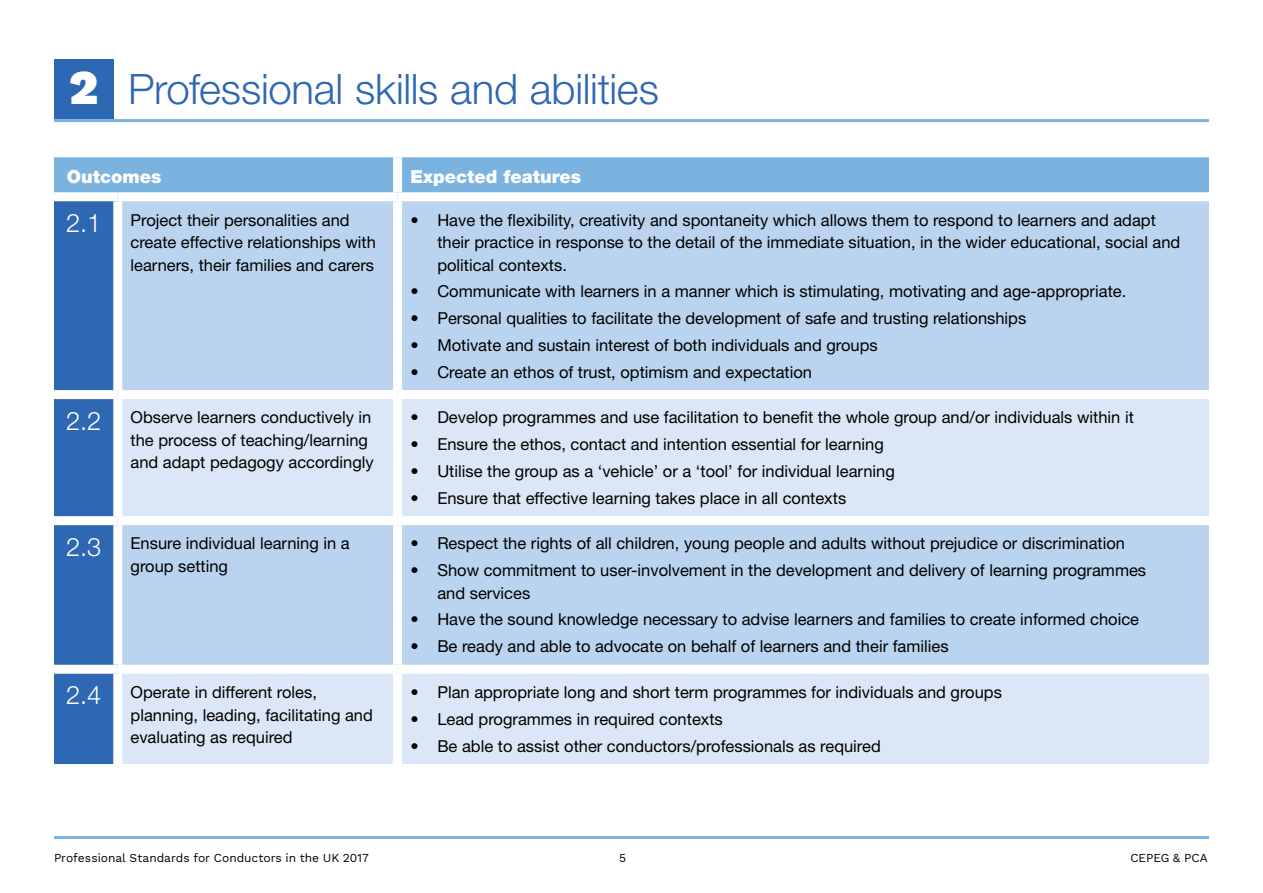
<style>
.page{position:relative;width:1263px;height:893px;background:#fff}
.page>*{position:absolute;margin:0;border:0;box-sizing:border-box;transform-origin:0 0}
.t1{font:900 48px "Work Sans";color:#fff}
.t2{font:300 42px "Helvetica Neue LT Std";letter-spacing:-.005em;color:#2e67b2}
.t3{font:900 18px "Helvetica Neue LT Std";color:#fff}
.t4{font:16.5px/22.5px "Helvetica Neue LT Std";color:#000}
.t5{font:12px "Work Sans";letter-spacing:-.005em;color:#000}
.s1{font-weight:300;font-size:25.5px;color:#fff}
</style>
<div class="page">
<hr style="left:54px;top:119px;width:1155px;height:3px;background:#7ab2e0">
<hr style="left:54px;top:836px;width:1155px;height:3px;background:#7ab2e0">
<div style="left:54px;top:157px;width:1155px;height:35px;background:#7ab2e0"></div>
<div style="left:54px;top:201px;width:59px;height:563px;background:#2e67b2"></div>
<div style="left:122px;top:201px;width:1087px;height:189px;background:#bad3ee"></div>
<svg style="left:122px;top:399px;width:1087px;height:365px;background:#cddff2"></svg>
<div style="left:393px;top:201px;width:9px;height:189px;background:#fff"></div>
<div style="left:54px;top:390px;width:64px;height:9px;background:#fff"></div>
<div style="left:393px;top:399px;width:9px;height:117px;background:#fff"></div>
<div style="left:54px;top:516px;width:64px;height:9px;background:#fff"></div>
<div style="left:118px;top:516px;width:280px;height:9px;background:#fff"></div>
<div style="left:398px;top:516px;width:811px;height:9px;background:#fff"></div>
<div style="left:393px;top:525px;width:9px;height:140px;background:#fff"></div>
<div style="left:393px;top:157px;width:9px;height:35px;background:#fff"></div>
<div style="left:54px;top:665px;width:64px;height:9px;background:#fff"></div>
<div style="left:118px;top:665px;width:280px;height:9px;background:#fff"></div>
<div style="left:398px;top:665px;width:811px;height:9px;background:#fff"></div>
<div style="left:393px;top:674px;width:9px;height:90px;background:#fff"></div>
<div style="left:54px;top:60px;width:60px;height:59px;background:#2e67b2"></div>
<h1 class="t1" style="left:69px;top:60px;width:31px">2</h1>
<h2 class="t2" style="left:128px;top:64px;width:532px">Professional skills and abilities</h2>
<p class="t3" style="left:67px;top:166px;width:96px">Outcomes</p>
<p class="t3" style="left:410px;top:166px;width:172px">Expected features</p>
<p class="t4" style="left:131px;top:208px;width:247px;text-indent:-64px"><span class="s1">2.1</span> Project their personalities and create effective relationships with learners, their families and carers</p>
<p class="t4" style="left:437px;top:208px;width:744px;text-indent:-27px">• Have the flexibility, creativity and spontaneity which allows them to respond to learners and adapt their practice in response to the detail of the immediate situation, in the wider educational, social and political contexts.</p>
<p class="t4" style="left:410px;top:280px;width:717px">• Communicate with learners in a manner which is stimulating, motivating and age-appropriate.</p>
<p class="t4" style="left:410px;top:307px;width:617px">• Personal qualities to facilitate the development of safe and trusting relationships</p>
<p class="t4" style="left:410px;top:333px;width:469px">• Motivate and sustain interest of both individuals and groups</p>
<p class="t4" style="left:410px;top:360px;width:403px">• Create an ethos of trust, optimism and expectation</p>
<p class="t4" style="left:131px;top:406px;width:245px;text-indent:-64px"><span class="s1">2.2</span> Observe learners conductively in the process of teaching/learning and adapt pedagogy accordingly</p>
<p class="t4" style="left:410px;top:406px;width:725px">• Develop programmes and use facilitation to benefit the whole group and/or individuals within it</p>
<p class="t4" style="left:410px;top:433px;width:475px">• Ensure the ethos, contact and intention essential for learning</p>
<p class="t4" style="left:410px;top:460px;width:486px">• Utilise the group as a ‘vehicle’ or a ‘tool’ for individual learning</p>
<p class="t4" style="left:410px;top:486px;width:437px">• Ensure that effective learning takes place in all contexts</p>
<p class="t4" style="left:131px;top:532px;width:221px;text-indent:-64px"><span class="s1">2.3</span> Ensure individual learning in a group setting</p>
<p class="t4" style="left:410px;top:532px;width:716px">• Respect the rights of all children, young people and adults without prejudice or discrimination</p>
<p class="t4" style="left:437px;top:559px;width:710px;text-indent:-27px">• Show commitment to user-involvement in the development and delivery of learning programmes and services</p>
<p class="t4" style="left:410px;top:608px;width:730px">• Have the sound knowledge necessary to advise learners and families to create informed choice</p>
<p class="t4" style="left:410px;top:635px;width:540px">• Be ready and able to advocate on behalf of learners and their families</p>
<p class="t4" style="left:131px;top:681px;width:244px;text-indent:-64px"><span class="s1">2.4</span> Operate in different roles, planning, leading, facilitating and evaluating as required</p>
<p class="t4" style="left:410px;top:681px;width:593px">• Plan appropriate long and short term programmes for individuals and groups</p>
<p class="t4" style="left:410px;top:707px;width:314px">• Lead programmes in required contexts</p>
<p class="t4" style="left:410px;top:734px;width:472px">• Be able to assist other conductors/professionals as required</p>
<p class="t5" style="left:54px;top:851px;width:316px">Professional Standards for Conductors in the UK 2017</p>
<p class="t5" style="left:619px;top:851px;width:8px">5</p>
<p class="t5" style="left:1130px;top:851px;width:79px">CEPEG &amp; PCA</p>
</div>
